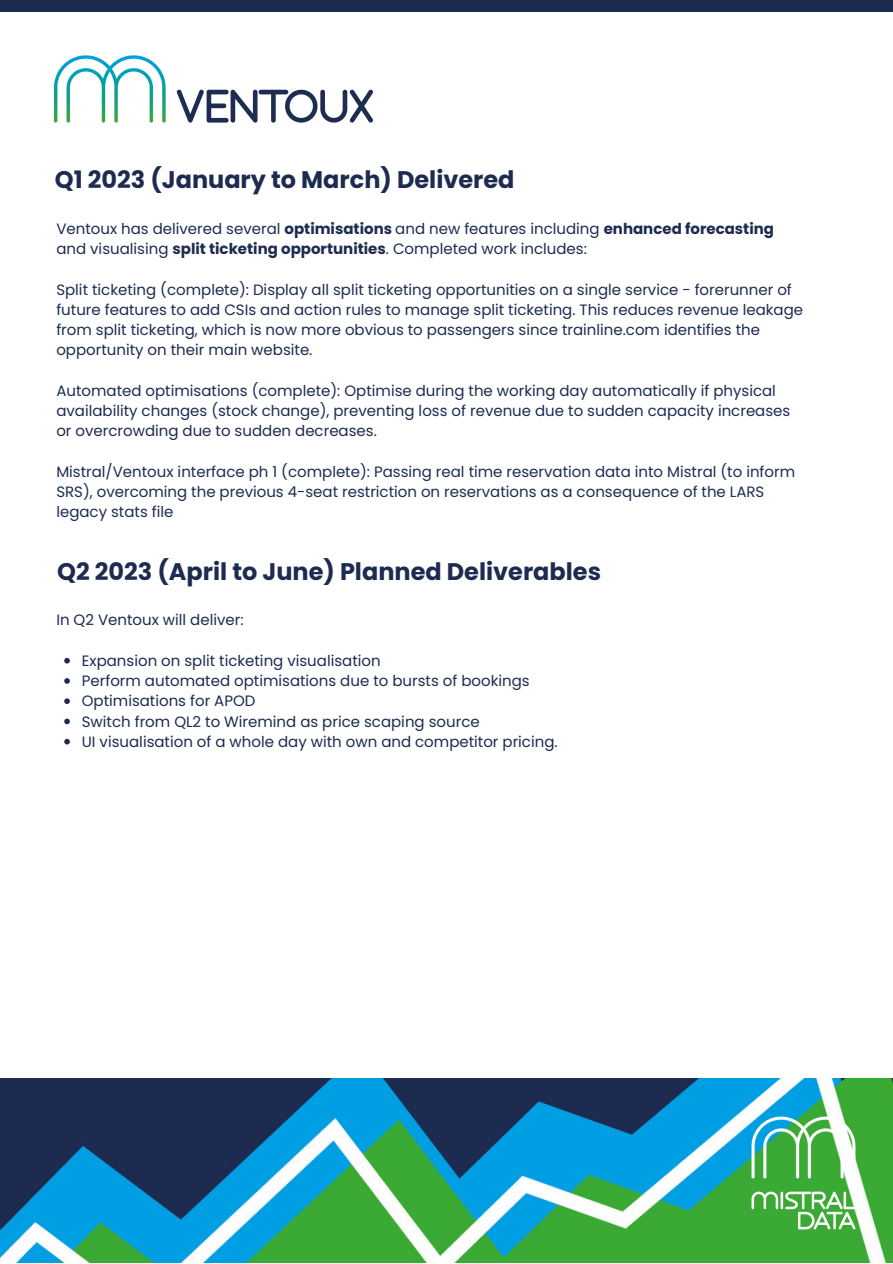
<style>
.page{position:relative;width:893px;height:1264px;background:#fff}
.page>*{position:absolute;margin:0;border:0;box-sizing:border-box;transform-origin:0 0}
.t1{font:700 24px "Poppins";color:#1d2b50}
.t2{font:15px/20.2px "Poppins";color:#1d2b50}
.t3{font:15px/20.2px "Poppins";color:#1d2c51}
.s1{font-weight:700}
</style>
<div class="page">
<img style="left:0;top:1078px;width:892px;height:184px">
<img style="left:734px;top:1099px;width:138px;height:146px">
<img style="left:54px;top:55px;width:319px;height:68px">
<div style="left:0;top:0;width:892px;height:12px;background:#1d2b50"></div>
<svg style="left:64px;top:658px;width:6px;height:5px"></svg>
<svg style="left:64px;top:678px;width:6px;height:5px"></svg>
<svg style="left:64px;top:698px;width:6px;height:6px"></svg>
<svg style="left:64px;top:718px;width:6px;height:6px"></svg>
<svg style="left:64px;top:739px;width:6px;height:5px"></svg>
<h1 class="t1" style="left:55px;top:163px;width:461px">Q1 2023 (January to March) Delivered</h1>
<p class="t2" style="left:56px;top:218px;width:719px">Ventoux has delivered several <span class="s1">optimisations</span> and new features including <span class="s1">enhanced forecasting </span>and visualising <span class="s1">split ticketing opportunities</span>. Completed work includes:</p>
<p class="t2" style="left:56px;top:279px;width:748px">Split ticketing (complete): Display all split ticketing opportunities on a single service - forerunner of future features to add CSIs and action rules to manage split ticketing. This reduces revenue leakage from split ticketing, which is now more obvious to passengers since trainline.com identifies the opportunity on their main website.</p>
<p class="t2" style="left:56px;top:380px;width:735px">Automated optimisations (complete): Optimise during the working day automatically if physical availability changes (stock change), preventing loss of revenue due to sudden capacity increases or overcrowding due to sudden decreases.</p>
<p class="t3" style="left:56px;top:461px;width:740px">Mistral/Ventoux interface ph 1 (complete): Passing real time reservation data into Mistral (to inform<br>SRS), overcoming the previous 4-seat restriction on reservations as a consequence of the LARS legacy stats file</p>
<h1 class="t1" style="left:57px;top:554px;width:545px">Q2 2023 (April to June) Planned Deliverables</h1>
<p class="t2" style="left:56px;top:610px;width:189px">In Q2 Ventoux will deliver:</p>
<p class="t2" style="left:82px;top:650px;width:477px">Expansion on split ticketing visualisation<br>Perform automated optimisations due to bursts of bookings Optimisations for APOD<br>Switch from QL2 to Wiremind as price scaping source<br>UI visualisation of a whole day with own and competitor pricing.</p>
</div>
